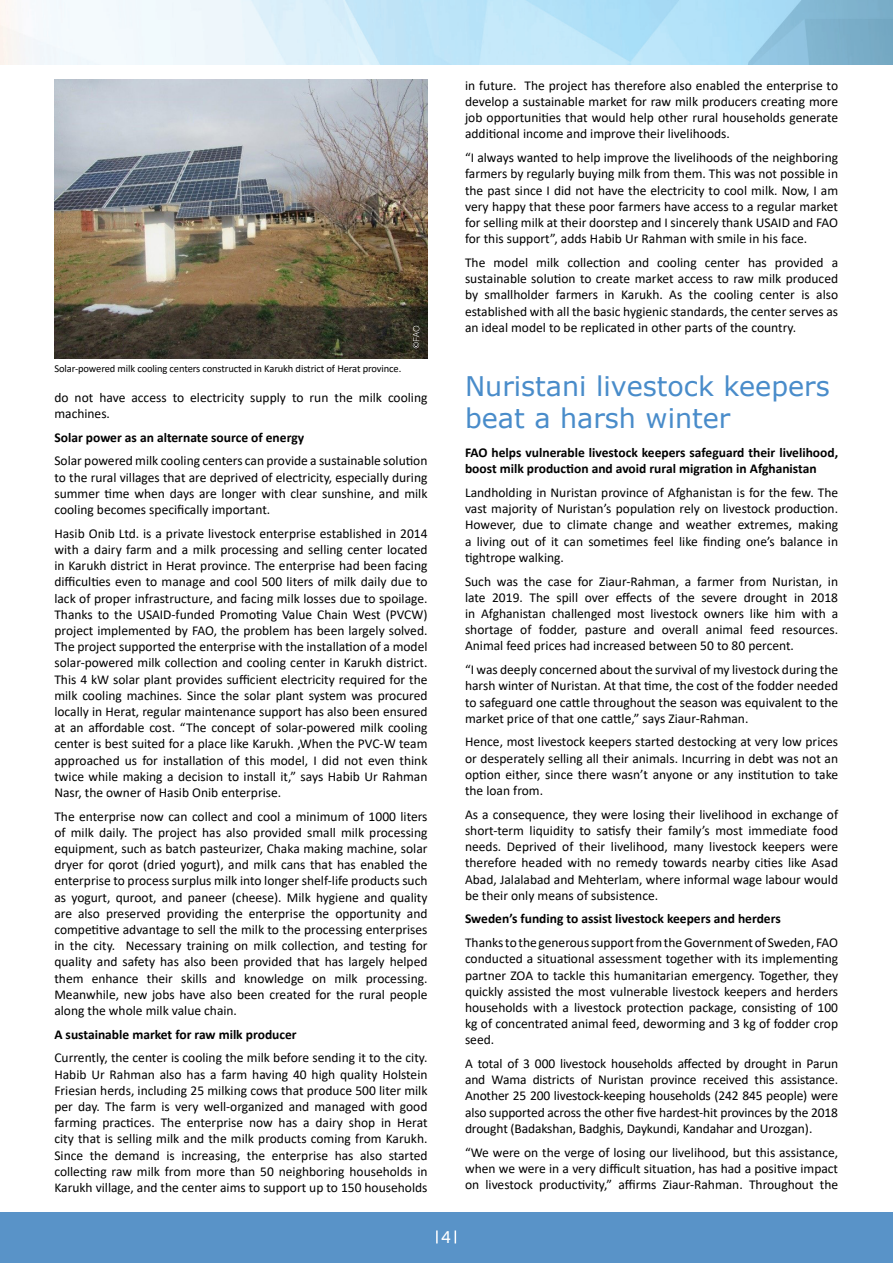
<style>
.page{position:relative;width:893px;height:1263px;background:#fff}
.page>*{position:absolute;margin:0;border:0;box-sizing:border-box;transform-origin:0 0}
.t1{font:27px/32.4px "Verdana";color:#498cca}
.t2{font:18px "Acumin Variable Concept";color:#fff}
.t3{font:13.5px/16.2px "Calibri";color:#000;text-align:justify}
.t4{font:700 13.5px/16.2px "Calibri";color:#000}
.t5{font:10.5px "Calibri";letter-spacing:-.01em;color:#000}
</style>
<div class="page">
<div style="left:0;top:1212px;width:893px;height:51px;background:#5993c8"></div>
<img style="left:0;top:0;width:893px;height:64px">
<svg style="left:455px;top:1230px;width:1px;height:13px"></svg>
<svg style="left:436px;top:1230px;width:2px;height:13px"></svg>
<img style="left:54px;top:80px;width:374px;height:278px">
<svg style="left:413px;top:326px;width:6px;height:22px"></svg>
<p class="t5" style="left:54px;top:361px;width:348px">Solar-powered milk cooling centers constructed in Karukh district of Herat province.</p>
<p class="t3" style="left:54px;top:389px;width:375px">do not have access to electricity supply to run the milk cooling machines.</p>
<p class="t4" style="left:54px;top:429px;width:251px">Solar power as an alternate source of energy</p>
<p class="t3" style="left:54px;top:452px;width:375px">Solar powered milk cooling centers can provide a sustainable solution to the rural villages that are deprived of electricity, especially during summer time when days are longer with clear sunshine, and milk cooling becomes specifically important.</p>
<p class="t3" style="left:54px;top:525px;width:375px">Hasib Onib Ltd. is a private livestock enterprise established in 2014 with a dairy farm and a milk processing and selling center located in Karukh district in Herat province. The enterprise had been facing difficulties even to manage and cool 500 liters of milk daily due to lack of proper infrastructure, and facing milk losses due to spoilage.<br>Thanks to the USAID-funded Promoting Value Chain West (PVCW) project implemented by FAO, the problem has been largely solved.<br>The project supported the enterprise with the installation of a model solar-powered milk collection and cooling center in Karukh district.<br>This 4 kW solar plant provides sufficient electricity required for the milk cooling machines. Since the solar plant system was procured locally in Herat, regular maintenance support has also been ensured at an affordable cost. “The concept of solar-powered milk cooling center is best suited for a place like Karukh. ,When the PVC-W team approached us for installation of this model, I did not even think twice while making a decision to install it,” says Habib Ur Rahman Nasr, the owner of Hasib Onib enterprise.</p>
<p class="t3" style="left:54px;top:808px;width:375px">The enterprise now can collect and cool a minimum of 1000 liters of milk daily. The project has also provided small milk processing equipment, such as batch pasteurizer, Chaka making machine, solar dryer for qorot (dried yogurt), and milk cans that has enabled the enterprise to process surplus milk into longer shelf-life products such as yogurt, quroot, and paneer (cheese). Milk hygiene and quality are also preserved providing the enterprise the opportunity and competitive advantage to sell the milk to the processing enterprises in the city. Necessary training on milk collection, and testing for quality and safety has also been provided that has largely helped them enhance their skills and knowledge on milk processing.<br>Meanwhile, new jobs have also been created for the rural people along the whole milk value chain.</p>
<p class="t4" style="left:54px;top:1026px;width:244px">A sustainable market for raw milk producer</p>
<p class="t3" style="left:54px;top:1049px;width:375px">Currently, the center is cooling the milk before sending it to the city.<br>Habib Ur Rahman also has a farm having 40 high quality Holstein Friesian herds, including 25 milking cows that produce 500 liter milk per day. The farm is very well-organized and managed with good farming practices. The enterprise now has a dairy shop in Herat city that is selling milk and the milk products coming from Karukh.<br>Since the demand is increasing, the enterprise has also started collecting raw milk from more than 50 neighboring households in Karukh village, and the center aims to support up to 150 households</p>
<p class="t3" style="left:465px;top:77px;width:375px">in future. The project has therefore also enabled the enterprise to develop a sustainable market for raw milk producers creating more job opportunities that would help other rural households generate additional income and improve their livelihoods.</p>
<p class="t3" style="left:465px;top:149px;width:375px">“I always wanted to help improve the livelihoods of the neighboring farmers by regularly buying milk from them. This was not possible in the past since I did not have the electricity to cool milk. Now, I am very happy that these poor farmers have access to a regular market for selling milk at their doorstep and I sincerely thank USAID and FAO for this support”, adds Habib Ur Rahman with smile in his face.</p>
<p class="t3" style="left:465px;top:254px;width:375px">The model milk collection and cooling center has provided a sustainable solution to create market access to raw milk produced by smallholder farmers in Karukh. As the cooling center is also established with all the basic hygienic standards, the center serves as an ideal model to be replicated in other parts of the country.</p>
<p class="t1" style="left:465px;top:370px;width:366px">Nuristani livestock keepers beat a harsh winter</p>
<p class="t4" style="left:465px;top:444px;width:375px">FAO helps vulnerable livestock keepers safeguard their livelihood, boost milk production and avoid rural migration in Afghanistan</p>
<p class="t3" style="left:465px;top:484px;width:375px">Landholding in Nuristan province of Afghanistan is for the few. The vast majority of Nuristan’s population rely on livestock production.<br>However, due to climate change and weather extremes, making a living out of it can sometimes feel like finding one’s balance in tightrope walking.</p>
<p class="t3" style="left:465px;top:573px;width:375px">Such was the case for Ziaur-Rahman, a farmer from Nuristan, in late 2019. The spill over effects of the severe drought in 2018 in Afghanistan challenged most livestock owners like him with a shortage of fodder, pasture and overall animal feed resources.<br>Animal feed prices had increased between 50 to 80 percent.</p>
<p class="t3" style="left:465px;top:661px;width:375px">“I was deeply concerned about the survival of my livestock during the harsh winter of Nuristan. At that time, the cost of the fodder needed to safeguard one cattle throughout the season was equivalent to the market price of that one cattle,” says Ziaur-Rahman.</p>
<p class="t3" style="left:465px;top:733px;width:375px">Hence, most livestock keepers started destocking at very low prices or desperately selling all their animals. Incurring in debt was not an option either, since there wasn’t anyone or any institution to take the loan from.</p>
<p class="t3" style="left:465px;top:806px;width:375px">As a consequence, they were losing their livelihood in exchange of short-term liquidity to satisfy their family’s most immediate food needs. Deprived of their livelihood, many livestock keepers were therefore headed with no remedy towards nearby cities like Asad Abad, Jalalabad and Mehterlam, where informal wage labour would be their only means of subsistence.</p>
<p class="t4" style="left:465px;top:911px;width:317px">Sweden’s funding to assist livestock keepers and herders</p>
<p class="t3" style="left:465px;top:934px;width:375px">Thanks to the generous support from the Government of Sweden, FAO conducted a situational assessment together with its implementing partner ZOA to tackle this humanitarian emergency. Together, they quickly assisted the most vulnerable livestock keepers and herders households with a livestock protection package, consisting of 100 kg of concentrated animal feed, deworming and 3 kg of fodder crop seed.</p>
<p class="t3" style="left:465px;top:1055px;width:375px">A total of 3 000 livestock households affected by drought in Parun and Wama districts of Nuristan province received this assistance.<br>Another 25 200 livestock-keeping households (242 845 people) were also supported across the other five hardest-hit provinces by the 2018 drought (Badakshan, Badghis, Daykundi, Kandahar and Urozgan).</p>
<p class="t3" style="left:465px;top:1144px;width:375px">“We were on the verge of losing our livelihood, but this assistance, when we were in a very difficult situation, has had a positive impact on livestock productivity,” affirms Ziaur-Rahman. Throughout the</p>
<p class="t2" style="left:441px;top:1225px;width:11px">4</p>
</div>
